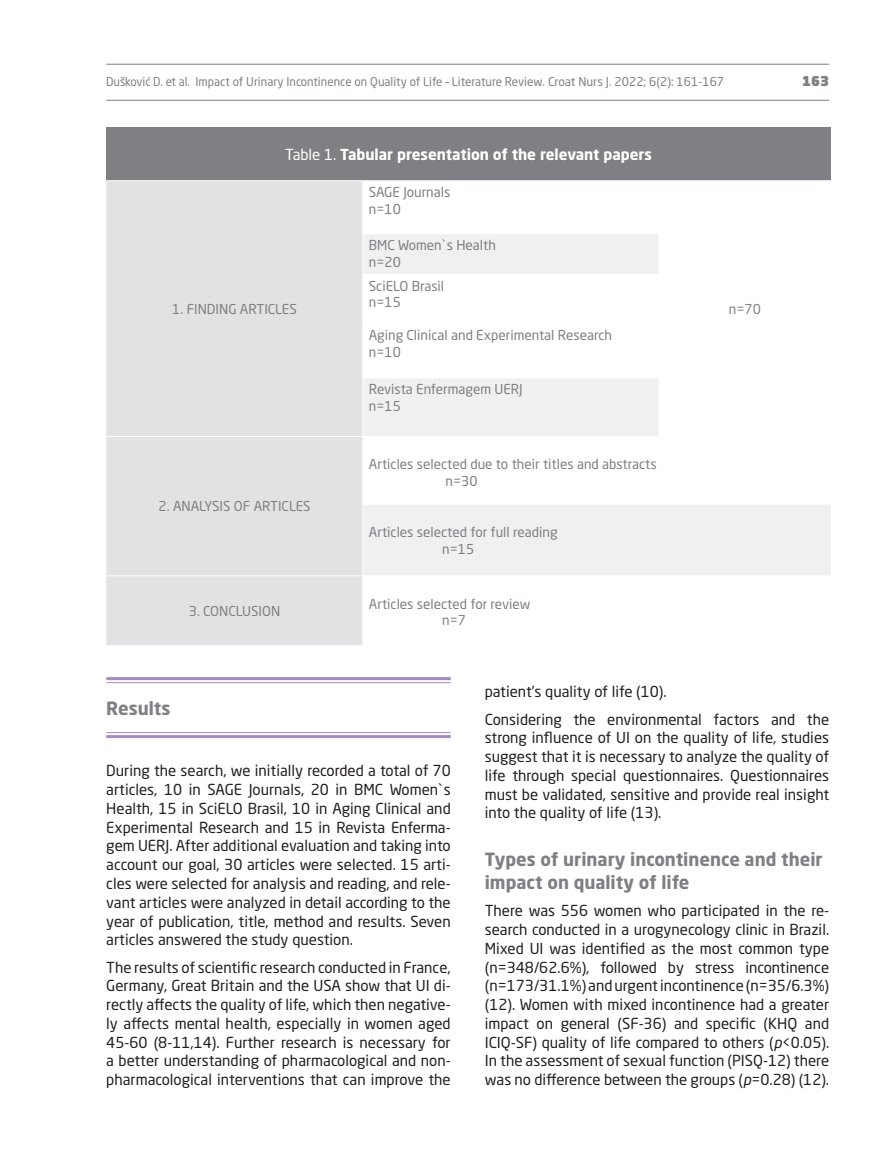
<style>
.page{position:relative;width:893px;height:1149px;background:#fff}
.page>*{position:absolute;margin:0;border:0;box-sizing:border-box;transform-origin:0 0}
.podpodnaslov{font:700 18px/22.5px "Neo Sans";color:#7e8083}
.a{font:700 18px "Neo Sans";color:#7e8083}
.text-en{font:15px/18.8px "Neo Sans";color:#231f20;text-align:justify}
.tablica_naslov{font:700 15px "Neo Sans";color:#fff}
.tablica{font:13.5px "Neo Sans";color:#7e8083}
.text{font:900 13.5px "Neo Sans";color:#7e8083}
.text-2{font:12px "Neo Sans";color:#7e8083}
.s1{font-weight:400}
.s2{font-style:italic}
</style>
<div class="page">
<hr style="left:106px;top:64px;width:723px;height:1px;background:#7e8083">
<hr style="left:106px;top:100px;width:723px;height:1px;background:#7e8083">
<div style="left:106px;top:128px;width:725px;height:53px;background:#7e8083"></div>
<div style="left:106px;top:181px;width:256px;height:464px;background:#e1e2e4"></div>
<svg style="left:364px;top:234px;width:467px;height:341px"></svg>
<hr style="left:106px;top:180px;width:257px;height:1px;background:#fff">
<hr style="left:363px;top:180px;width:296px;height:1px;background:#fff">
<hr style="left:659px;top:180px;width:172px;height:1px;background:#fff">
<hr style="left:659px;top:234px;width:1px;height:40px;background:#fff">
<hr style="left:362px;top:274px;width:297px;height:1px;background:#fff">
<hr style="left:659px;top:274px;width:1px;height:49px;background:#fff">
<hr style="left:362px;top:323px;width:297px;height:1px;background:#fff">
<hr style="left:659px;top:324px;width:1px;height:53px;background:#fff">
<hr style="left:362px;top:377px;width:297px;height:1px;background:#fff">
<hr style="left:659px;top:378px;width:1px;height:58px;background:#fff">
<hr style="left:106px;top:436px;width:257px;height:1px;background:#fff">
<hr style="left:363px;top:436px;width:296px;height:1px;background:#fff">
<hr style="left:659px;top:436px;width:172px;height:1px;background:#fff">
<hr style="left:362px;top:503px;width:297px;height:1px;background:#fff">
<hr style="left:659px;top:503px;width:172px;height:1px;background:#fff">
<hr style="left:106px;top:575px;width:257px;height:1px;background:#fff">
<hr style="left:106px;top:677px;width:345px;height:3px;background:#a689bf">
<hr style="left:106px;top:682px;width:345px;height:1px;background:#a689bf">
<hr style="left:106px;top:731px;width:345px;height:1px;background:#a689bf">
<hr style="left:106px;top:734px;width:345px;height:3px;background:#a689bf">
<p class="text-2" style="left:106px;top:74px;width:619px">Dušković D. et al. Impact of Urinary Incontinence on Quality of Life – Literature Review. Croat Nurs J. 2022; 6(2): 161-167</p>
<p class="text" style="left:802px;top:72px;width:29px">163</p>
<p class="tablica_naslov" style="left:285px;top:145px;width:368px"><span class="s1">Table 1.</span> Tabular presentation of the relevant papers</p>
<p class="tablica" style="left:172px;top:300px;width:126px">1. FINDING ARTICLES</p>
<p class="tablica" style="left:159px;top:498px;width:153px">2. ANALYSIS OF ARTICLES</p>
<p class="tablica" style="left:189px;top:602px;width:93px">3. CONCLUSION</p>
<p class="tablica" style="left:369px;top:184px;width:83px">SAGE Journals</p>
<p class="tablica" style="left:369px;top:200px;width:34px">n=10</p>
<p class="tablica" style="left:369px;top:237px;width:129px">BMC Women`s Health</p>
<p class="tablica" style="left:369px;top:253px;width:34px">n=20</p>
<p class="tablica" style="left:369px;top:277px;width:77px">SciELO Brasil</p>
<p class="tablica" style="left:369px;top:294px;width:34px">n=15</p>
<p class="tablica" style="left:369px;top:327px;width:245px">Aging Clinical and Experimental Research</p>
<p class="tablica" style="left:369px;top:343px;width:34px">n=10</p>
<p class="tablica" style="left:369px;top:381px;width:155px">Revista Enfermagem UERJ</p>
<p class="tablica" style="left:369px;top:397px;width:34px">n=15</p>
<p class="tablica" style="left:369px;top:456px;width:289px">Articles selected due to their titles and abstracts</p>
<p class="tablica" style="left:446px;top:472px;width:34px">n=30</p>
<p class="tablica" style="left:369px;top:523px;width:190px">Articles selected for full reading</p>
<p class="tablica" style="left:442px;top:540px;width:34px">n=15</p>
<p class="tablica" style="left:369px;top:595px;width:163px">Articles selected for review</p>
<p class="tablica" style="left:442px;top:611px;width:25px">n=7</p>
<p class="tablica" style="left:729px;top:300px;width:34px">n=70</p>
<p class="a" style="left:106px;top:696px;width:66px">Results</p>
<p class="text-en" style="left:106px;top:761px;width:346px">During the search, we initially recorded a total of 70 articles, 10 in SAGE Journals, 20 in BMC Women`s Health, 15 in SciELO Brasil, 10 in Aging Clinical and Experimental Research and 15 in Revista Enferma&shy;gem UERJ. After additional evaluation and taking into account our goal, 30 articles were selected. 15 arti&shy;cles were selected for analysis and reading, and rele&shy;vant articles were analyzed in detail according to the year of publication, title, method and results. Seven articles answered the study question.</p>
<p class="text-en" style="left:106px;top:957px;width:346px">The results of scientific research conducted in France, Germany, Great Britain and the USA show that UI di&shy;rectly affects the quality of life, which then negative&shy;ly affects mental health, especially in women aged 45-60 (8-11,14). Further research is necessary for a better understanding of pharmacological and non&shy;pharmacological interventions that can improve the</p>
<p class="text-en" style="left:485px;top:682px;width:183px">patient’s quality of life (10).</p>
<p class="text-en" style="left:485px;top:709px;width:346px">Considering the environmental factors and the strong influence of UI on the quality of life, studies suggest that it is necessary to analyze the quality of life through special questionnaires. Questionnaires must be validated, sensitive and provide real insight into the quality of life (13).</p>
<p class="podpodnaslov" style="left:485px;top:847px;width:339px">Types of urinary incontinence and their impact on quality of life</p>
<p class="text-en" style="left:485px;top:900px;width:346px">There was 556 women who participated in the re&shy;search conducted in a urogynecology clinic in Brazil.<br>Mixed UI was identified as the most common type (n=348/62.6%), followed by stress incontinence (n=173/31.1%) and urgent incontinence (n=35/6.3%) (12). Women with mixed incontinence had a greater impact on general (SF-36) and specific (KHQ and ICIQ-SF) quality of life compared to others (<span class="s2">p</span>&lt;0.05).<br>In the assessment of sexual function (PISQ-12) there was no difference between the groups (<span class="s2">p</span>=0.28) (12).</p>
</div>
